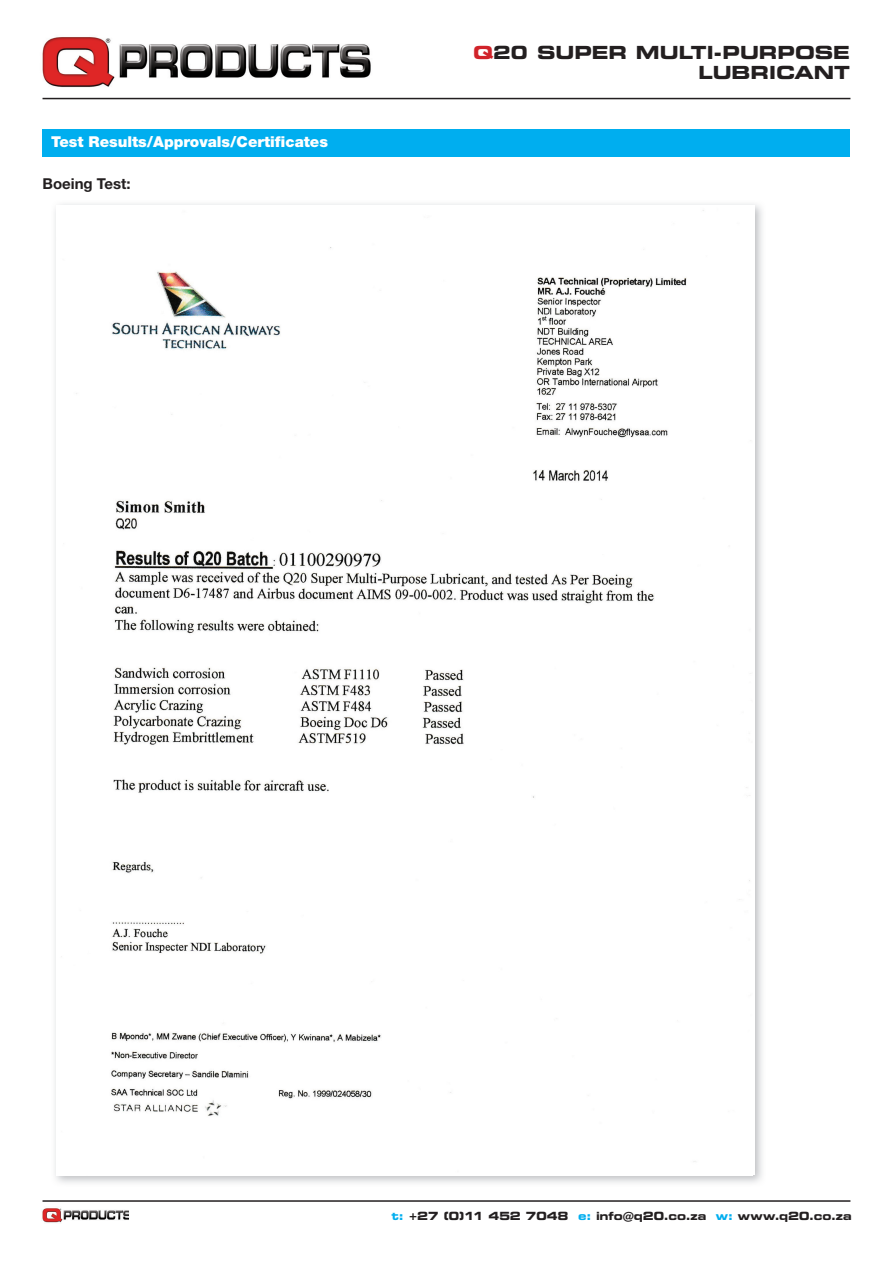
<style>
.page{position:relative;width:893px;height:1263px;background:#fff}
.page>*{position:absolute;margin:0;border:0;box-sizing:border-box;transform-origin:0 0}
.t1{font:700 expanded 18px/19.5px "Square 721 BT";color:#231f20;text-align:right}
.t2{font:900 15px "Helvetica Neue LT Std";color:#fff}
.t3{font:700 15px "Helvetica Neue LT Std";color:#231f20}
.t4{font:700 expanded 11.25px "Square 721 BT";letter-spacing:-.025em;color:#231f20}
.s1{color:#d1232a}
.s2{color:#00aeef}
</style>
<div class="page">
<img style="left:42px;top:1208px;width:87px;height:15px">
<hr style="left:43px;top:98px;width:807px;height:1px;background:#231f20">
<hr style="left:43px;top:1200px;width:807px;height:2px;background:#231f20">
<div style="left:43px;top:129px;width:807px;height:28px;background:#00aeef"></div>
<img style="left:61px;top:209px;width:692px;height:963px">
<img style="left:42px;top:37px;width:329px;height:51px">
<h2 class="t2" style="left:51px;top:133px;width:278px">Test Results/Approvals/Certificates</h2>
<h2 class="t3" style="left:43px;top:175px;width:90px">Boeing Test:</h2>
<h1 class="t1" style="left:473px;top:43px;width:378px"><span class="s1">Q</span>20 SUPER MULTI-PURPOSE<br>LUBRICANT</h1>
<p class="t4" style="left:392px;top:1209px;width:461px"><span class="s2">t:</span> +27 (0)11 452 7048 <span class="s2">e:</span> info@q20.co.za <span class="s2">w:</span> www.q20.co.za</p>
</div>
